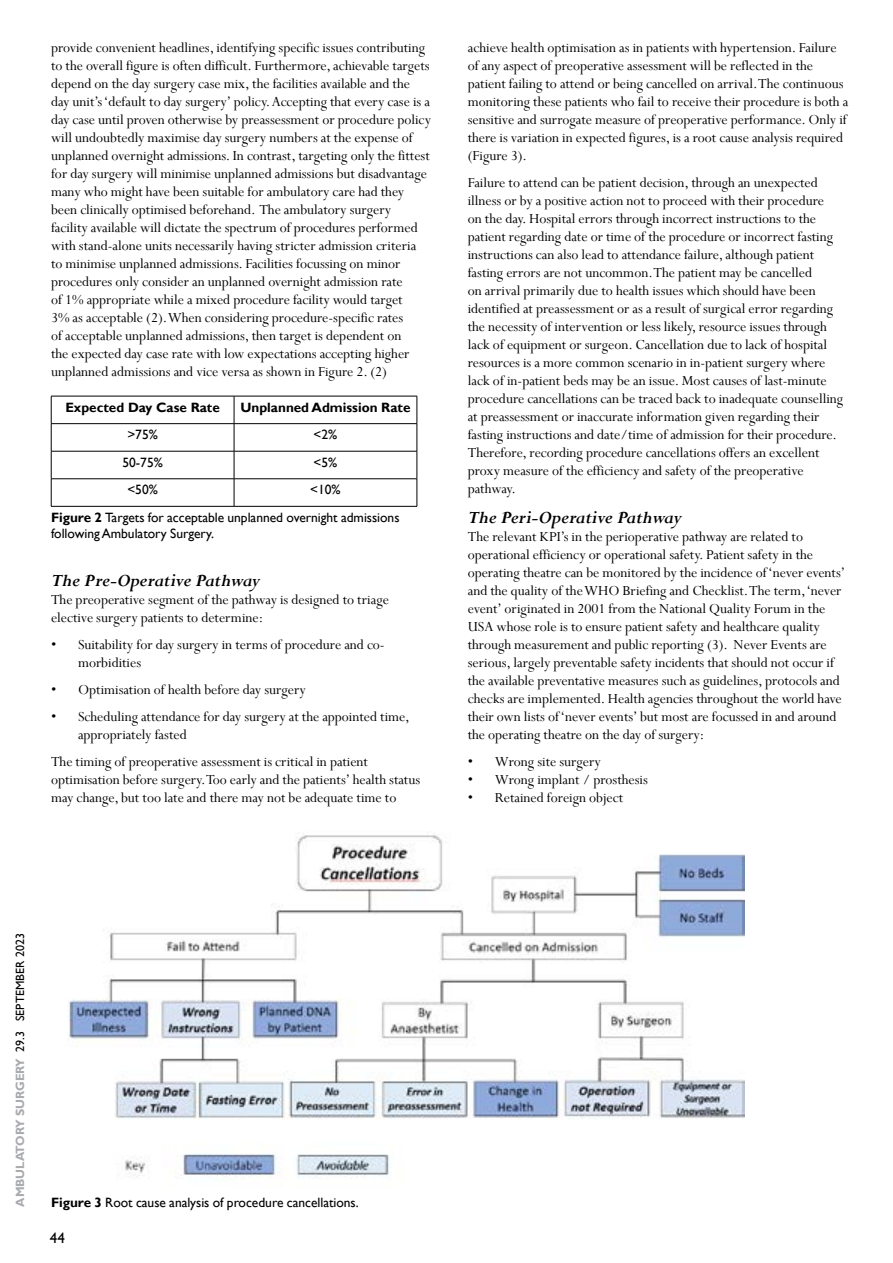
<style>
.page{position:relative;width:893px;height:1263px;background:#fff}
.page>*{position:absolute;margin:0;border:0;box-sizing:border-box;transform-origin:0 0}
.t1{font:21px "Calibri";color:#000}
.t2{font:italic 700 19.5px "Perpetua";color:#000}
.t3{font:15.3px/18px "Perpetua";color:#000}
.t4{font:15px "Gill Sans";color:#000}
.t5{font:13.5px/16.5px "Gill Sans";color:#000}
.t6{font:700 13.5px "Gill Sans";color:#000}
.t7{font:700 12px "Gill Sans";color:#a9abae}
.s1{font-weight:700}
.s2{font-weight:400;color:#000}
</style>
<div class="page">
<hr style="left:51px;top:396px;width:183px;height:1px;background:#000">
<hr style="left:234px;top:396px;width:183px;height:1px;background:#000">
<hr style="left:51px;top:423px;width:183px;height:1px;background:#000">
<hr style="left:234px;top:423px;width:183px;height:1px;background:#000">
<hr style="left:51px;top:451px;width:183px;height:1px;background:#000">
<hr style="left:234px;top:451px;width:183px;height:1px;background:#000">
<hr style="left:51px;top:478px;width:183px;height:1px;background:#000">
<svg style="left:51px;top:396px;width:1px;height:110px"></svg>
<hr style="left:234px;top:478px;width:183px;height:1px;background:#000">
<svg style="left:234px;top:396px;width:1px;height:110px"></svg>
<svg style="left:417px;top:396px;width:1px;height:110px"></svg>
<hr style="left:51px;top:506px;width:183px;height:1px;background:#000">
<hr style="left:234px;top:506px;width:183px;height:1px;background:#000">
<img style="left:67px;top:835px;width:677px;height:344px">
<p class="t3" style="left:51px;top:38px;width:382px">provide convenient headlines, identifying specific issues contributing to the overall figure is often difficult. Furthermore, achievable targets depend on the day surgery case mix, the facilities available and the day unit’s ‘default to day surgery’ policy. Accepting that every case is a day case until proven otherwise by preassessment or procedure policy will undoubtedly maximise day surgery numbers at the expense of unplanned overnight admissions. In contrast, targeting only the fittest for day surgery will minimise unplanned admissions but disadvantage many who might have been suitable for ambulatory care had they been clinically optimised beforehand. The ambulatory surgery facility available will dictate the spectrum of procedures performed with stand-alone units necessarily having stricter admission criteria to minimise unplanned admissions. Facilities focussing on minor procedures only consider an unplanned overnight admission rate<br>of 1% appropriate while a mixed procedure facility would target<br>3% as acceptable (2). When considering procedure-specific rates<br>of acceptable unplanned admissions, then target is dependent on<br>the expected day case rate with low expectations accepting higher unplanned admissions and vice versa as shown in Figure 2. (2)</p>
<p class="t3" style="left:468px;top:38px;width:382px">achieve health optimisation as in patients with hypertension. Failure of any aspect of preoperative assessment will be reflected in the patient failing to attend or being cancelled on arrival. The continuous monitoring these patients who fail to receive their procedure is both a sensitive and surrogate measure of preoperative performance. Only if there is variation in expected figures, is a root cause analysis required (Figure 3).</p>
<p class="t3" style="left:468px;top:174px;width:377px">Failure to attend can be patient decision, through an unexpected illness or by a positive action not to proceed with their procedure<br>on the day. Hospital errors through incorrect instructions to the patient regarding date or time of the procedure or incorrect fasting instructions can also lead to attendance failure, although patient fasting errors are not uncommon. The patient may be cancelled<br>on arrival primarily due to health issues which should have been identified at preassessment or as a result of surgical error regarding the necessity of intervention or less likely, resource issues through lack of equipment or surgeon. Cancellation due to lack of hospital resources is a more common scenario in in-patient surgery where lack of in-patient beds may be an issue. Most causes of last-minute procedure cancellations can be traced back to inadequate counselling at preassessment or inaccurate information given regarding their fasting instructions and date/time of admission for their procedure.<br>Therefore, recording procedure cancellations offers an excellent proxy measure of the efficiency and safety of the preoperative pathway.</p>
<p class="t2" style="left:468px;top:505px;width:215px">The Peri-Operative Pathway</p>
<p class="t3" style="left:468px;top:527px;width:379px">The relevant KPI’s in the perioperative pathway are related to operational efficiency or operational safety. Patient safety in the operating theatre can be monitored by the incidence of ‘never events’ and the quality of the WHO Briefing and Checklist. The term, ‘never event’ originated in 2001 from the National Quality Forum in the USA whose role is to ensure patient safety and healthcare quality through measurement and public reporting (3). Never Events are serious, largely preventable safety incidents that should not occur if the available preventative measures such as guidelines, protocols and checks are implemented. Health agencies throughout the world have their own lists of ‘never events’ but most are focussed in and around the operating theatre on the day of surgery:</p>
<p class="t3" style="left:468px;top:753px;width:135px">• Wrong site surgery</p>
<p class="t3" style="left:468px;top:771px;width:182px">• Wrong implant / prosthesis</p>
<p class="t3" style="left:468px;top:789px;width:157px">• Retained foreign object</p>
<p class="t6" style="left:65px;top:399px;width:156px">Expected Day Case Rate</p>
<p class="t6" style="left:240px;top:399px;width:172px">Unplanned Admission Rate</p>
<p class="t5" style="left:127px;top:427px;width:32px">&gt;75%</p>
<p class="t5" style="left:314px;top:427px;width:25px">&lt;2%</p>
<p class="t5" style="left:122px;top:454px;width:42px">50-75%</p>
<p class="t5" style="left:314px;top:454px;width:25px">&lt;5%</p>
<p class="t5" style="left:127px;top:482px;width:32px">&lt;50%</p>
<p class="t5" style="left:310px;top:482px;width:32px">&lt;10%</p>
<p class="t5" style="left:51px;top:509px;width:350px"><span class="s1">Figure 2</span> Targets for acceptable unplanned overnight admissions following Ambulatory Surgery.</p>
<p class="t2" style="left:51px;top:568px;width:210px">The Pre-Operative Pathway</p>
<p class="t3" style="left:51px;top:590px;width:339px">The preoperative segment of the pathway is designed to triage elective surgery patients to determine:</p>
<p class="t3" style="left:78px;top:635px;width:308px;text-indent:-27px">• Suitability for day surgery in terms of procedure and co&shy;morbidities</p>
<p class="t3" style="left:51px;top:680px;width:256px">• Optimisation of health before day surgery</p>
<p class="t3" style="left:78px;top:707px;width:333px;text-indent:-27px">• Scheduling attendance for day surgery at the appointed time, appropriately fasted</p>
<p class="t3" style="left:51px;top:752px;width:371px">The timing of preoperative assessment is critical in patient optimisation before surgery. Too early and the patients’ health status may change, but too late and there may not be adequate time to</p>
<h1 class="t1" style="left:67px;top:771px;width:480px">Figure 3. Root cause analysis of procedure cancellations</h1>
<p class="t7" style="left:13px;top:1207px;width:275px;rotate:-90deg">AMBULATORY SURGERY <span class="s2">29.3 SEPTEMBER 2023</span></p>
<p class="t5" style="left:51px;top:1194px;width:309px"><span class="s1">Figure 3</span> Root cause analysis of procedure cancellations.</p>
<p class="t4" style="left:50px;top:1229px;width:16px">44</p>
</div>
